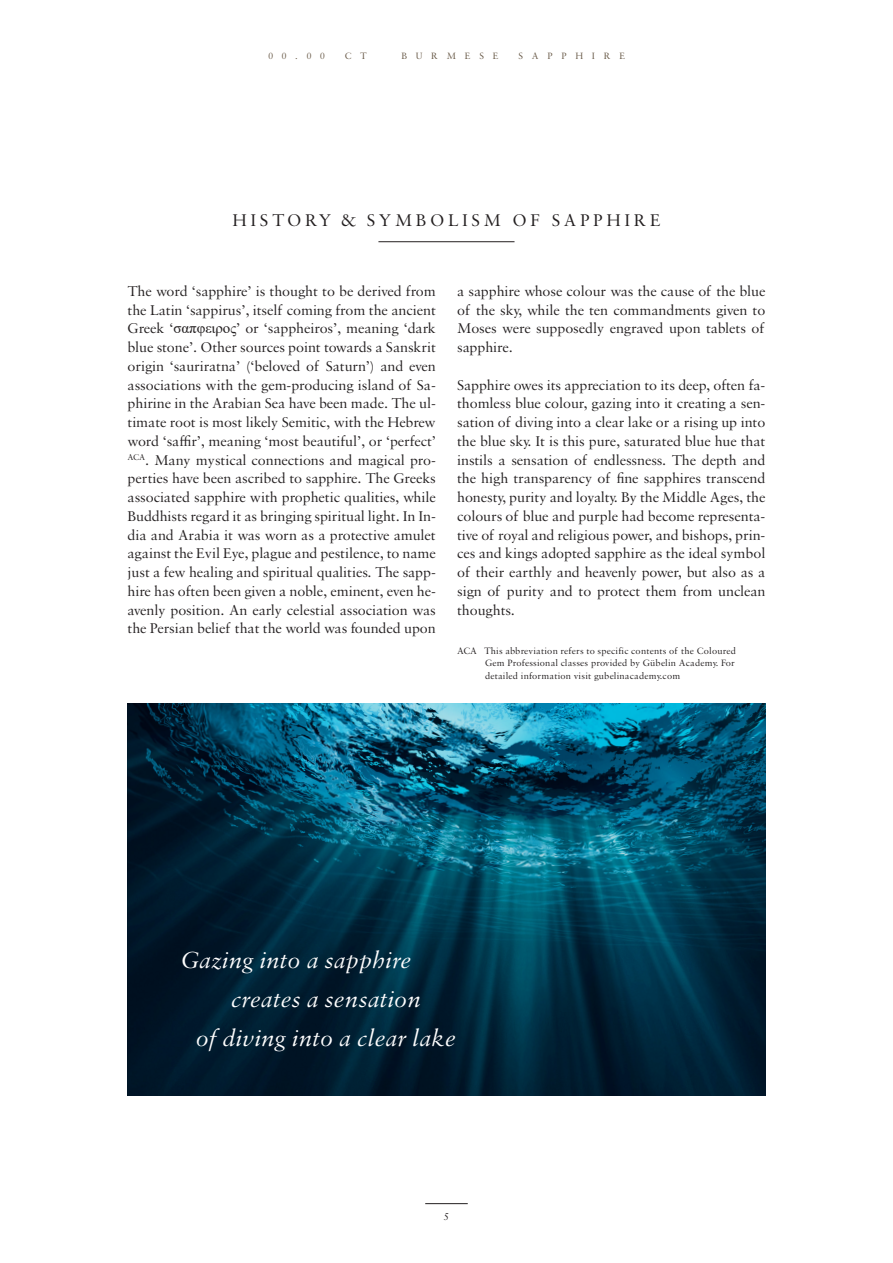
<style>
.page{position:relative;width:893px;height:1263px;background:#fff}
.page>*{position:absolute;margin:0;border:0;box-sizing:border-box;transform-origin:0 0}
.t1{font:italic 24.75px "Sabon MT Pro";letter-spacing:.005em;color:#fff}
.t2{font:18px "Sabon MT Pro";letter-spacing:.2em;color:#231f20}
.t3{font:15px/18.8px "Sabon MT Pro";letter-spacing:-.005em;color:#231f20;text-align:justify}
.t4{font:10.5px "Sabon MT Pro";color:#231f20}
.t5{font:9.75px/12.8px "Sabon MT Pro";letter-spacing:.02em;color:#231f20;text-align:justify}
.t6{font:9.75px "Sabon MT Pro";letter-spacing:.9em;color:#685947}
.s1{font-family:"Times New Roman"}
</style>
<div class="page">
<hr style="left:425px;top:1203px;width:43px;height:1px;background:#231f20">
<img style="left:128px;top:704px;width:637px;height:391px">
<hr style="left:378px;top:241px;width:136px;height:1px;background:#231f20">
<p class="t6" style="left:268px;top:50px;width:58px">00.00</p>
<p class="t6" style="left:345px;top:50px;width:24px">C T</p>
<p class="t6" style="left:402px;top:50px;width:98px">BURMESE</p>
<p class="t6" style="left:518px;top:50px;width:108px">SAPPHIRE</p>
<p class="t2" style="left:232px;top:209px;width:429px">HISTORY &amp; SYMBOLISM OF SAPPHIRE</p>
<p class="t3" style="left:128px;top:281px;width:310px">The word ‘sapphire’ is thought to be derived from the Latin ‘sappirus’, itself coming from the ancient Greek ‘<span class="s1">σαπφειρος</span>’ or ‘sappheiros’, meaning ‘dark blue stone’. Other sources point towards a Sanskrit origin ‘sauriratna’ (‘beloved of Saturn’) and even associations with the gem-producing island of Sa&shy;phirine in the Arabian Sea have been made. The ul&shy;timate root is most likely Semitic, with the Hebrew word ‘saffir’, meaning ‘most beautiful’, or ‘perfect’ <sup>ACA</sup>. Many mystical connections and magical pro&shy;perties have been ascribed to sapphire. The Greeks associated sapphire with prophetic qualities, while Buddhists regard it as bringing spiritual light. In In&shy;dia and Arabia it was worn as a protective amulet against the Evil Eye, plague and pestilence, to name just a few healing and spiritual qualities. The sapp&shy;hire has often been given a noble, eminent, even he&shy;avenly position. An early celestial association was the Persian belief that the world was founded upon</p>
<p class="t3" style="left:457px;top:281px;width:310px">a sapphire whose colour was the cause of the blue of the sky, while the ten commandments given to Moses were supposedly engraved upon tablets of sapphire.</p>
<p class="t3" style="left:457px;top:375px;width:310px">Sapphire owes its appreciation to its deep, often fa&shy;thomless blue colour, gazing into it creating a sen&shy;sation of diving into a clear lake or a rising up into the blue sky. It is this pure, saturated blue hue that instils a sensation of endlessness. The depth and the high transparency of fine sapphires transcend honesty, purity and loyalty. By the Middle Ages, the colours of blue and purple had become representa&shy;tive of royal and religious power, and bishops, prin&shy;ces and kings adopted sapphire as the ideal symbol of their earthly and heavenly power, but also as a sign of purity and to protect them from unclean thoughts.</p>
<p class="t5" style="left:485px;top:644px;width:252px;text-indent:-28px">ACA This abbreviation refers to specific contents of the Coloured Gem Professional classes provided by Gübelin Academy. For detailed information visit gubelinacademy.com</p>
<p class="t1" style="left:181px;top:945px;width:232px">Gazing into a sapphire</p>
<p class="t1" style="left:231px;top:984px;width:191px">creates a sensation</p>
<p class="t1" style="left:196px;top:1023px;width:261px">of diving into a clear lake</p>
<p class="t4" style="left:444px;top:1211px;width:7px">5</p>
</div>
